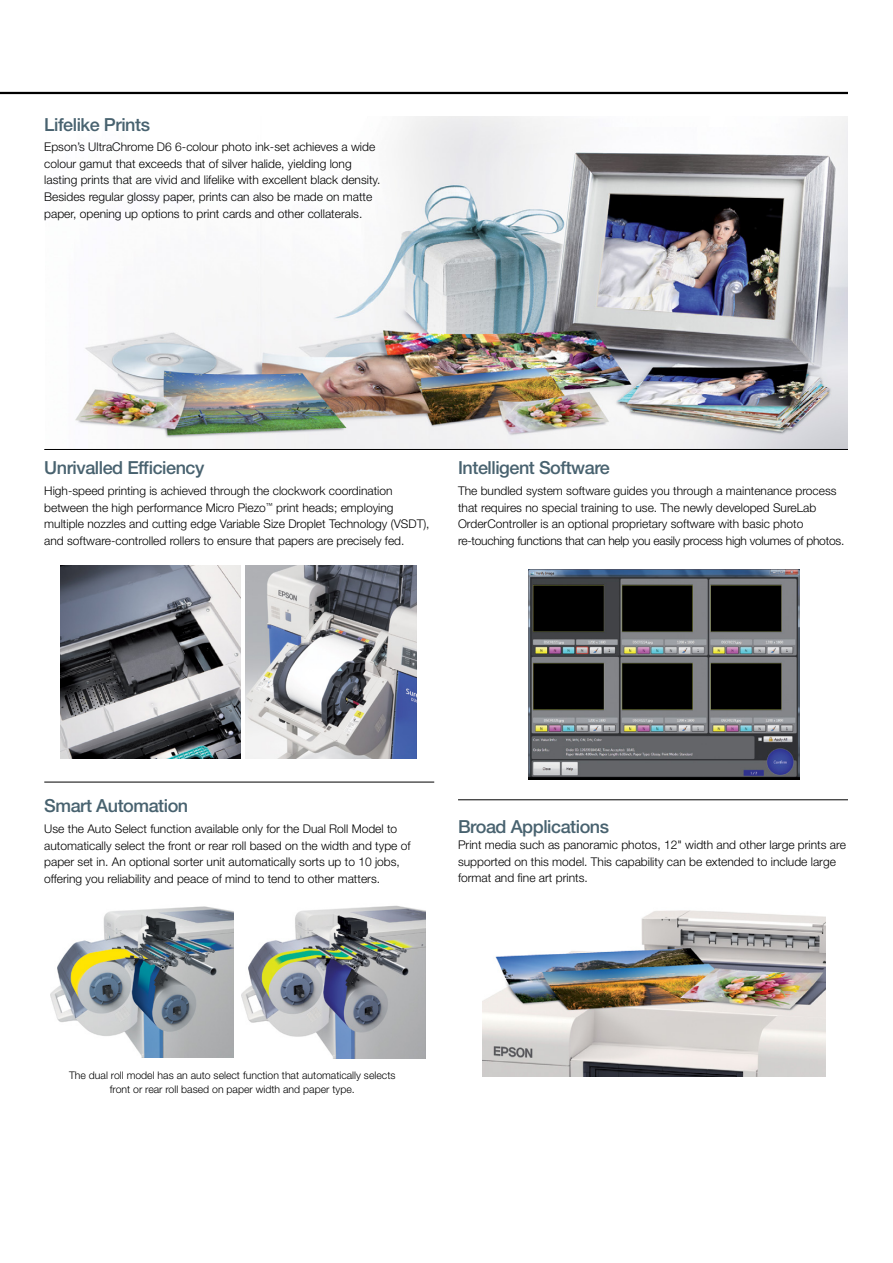
<style>
.page{position:relative;width:893px;height:1263px;background:#fff}
.page>*{position:absolute;margin:0;border:0;box-sizing:border-box;transform-origin:0 0}
.t1{font:500 18px "Helvetica Neue LT Std";letter-spacing:-.025em;color:#48626f}
.t2{font:300 12px/16.5px "Helvetica Neue LT Std";color:#000}
.t3{font:300 10.5px/13.5px "Helvetica Neue LT Std";color:#000;text-align:center}
</style>
<div class="page">
<img style="left:50px;top:906px;width:183px;height:152px">
<img style="left:241px;top:905px;width:185px;height:154px">
<img style="left:75px;top:116px;width:773px;height:333px">
<hr style="left:44px;top:449px;width:804px;height:1px;background:#000">
<hr style="left:458px;top:799px;width:390px;height:1px;background:#000">
<hr style="left:44px;top:782px;width:390px;height:1px;background:#000">
<hr style="left:0;top:92px;width:848px;height:2px;background:#000">
<img style="left:61px;top:566px;width:179px;height:192px">
<img style="left:246px;top:566px;width:170px;height:192px">
<img style="left:482px;top:910px;width:343px;height:166px">
<img style="left:529px;top:569px;width:270px;height:211px">
<h1 class="t1" style="left:44px;top:114px;width:107px">Lifelike Prints</h1>
<p class="t2" style="left:44px;top:139px;width:338px">Epson’s UltraChrome D6 6-colour photo ink-set achieves a wide colour gamut that exceeds that of silver halide, yielding long lasting prints that are vivid and lifelike with excellent black density.<br>Besides regular glossy paper, prints can also be made on matte paper, opening up options to print cards and other collaterals.</p>
<h1 class="t1" style="left:44px;top:457px;width:162px">Unrivalled Efficiency</h1>
<p class="t2" style="left:44px;top:482px;width:387px">High-speed printing is achieved through the clockwork coordination between the high performance Micro Piezo<sup>™</sup> print heads; employing multiple nozzles and cutting edge Variable Size Droplet Technology (VSDT), and software-controlled rollers to ensure that papers are precisely fed.</p>
<h1 class="t1" style="left:458px;top:457px;width:153px">Intelligent Software</h1>
<p class="t2" style="left:458px;top:482px;width:388px">The bundled system software guides you through a maintenance process that requires no special training to use. The newly developed SureLab OrderController is an optional proprietary software with basic photo re-touching functions that can help you easily process high volumes of photos.</p>
<h1 class="t1" style="left:44px;top:795px;width:145px">Smart Automation</h1>
<p class="t2" style="left:44px;top:820px;width:368px">Use the Auto Select function available only for the Dual Roll Model to automatically select the front or rear roll based on the width and type of paper set in. An optional sorter unit automatically sorts up to 10 jobs, offering you reliability and peace of mind to tend to other matters.</p>
<h1 class="t1" style="left:458px;top:816px;width:153px">Broad Applications</h1>
<p class="t2" style="left:458px;top:836px;width:389px">Print media such as panoramic photos, 12" width and other large prints are supported on this model. This capability can be extended to include large format and fine art prints.</p>
<p class="t3" style="left:69px;top:1069px;width:328px">The dual roll model has an auto select function that automatically selects front or rear roll based on paper width and paper type.</p>
</div>
